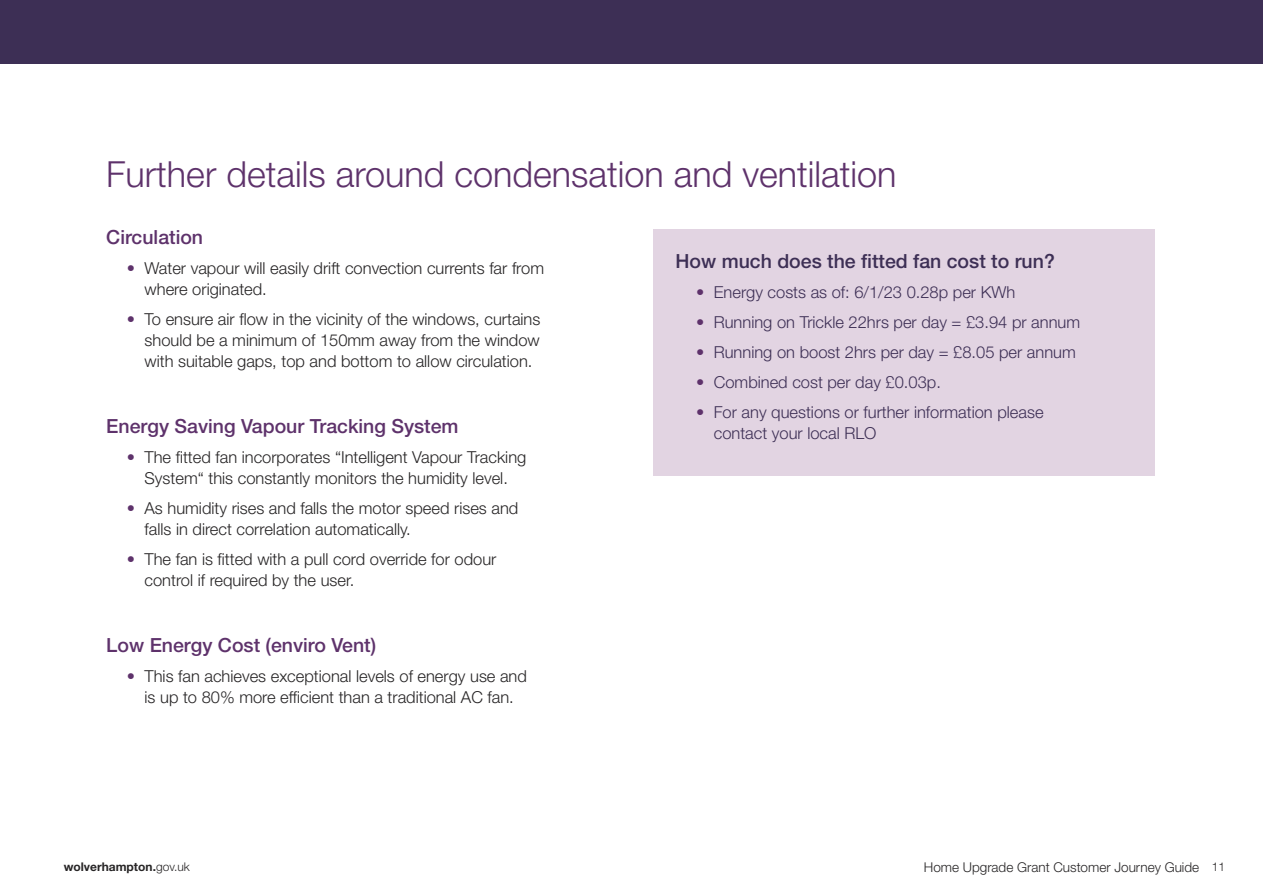
<style>
.page{position:relative;width:1263px;height:893px;background:#fff}
.page>*{position:absolute;margin:0;border:0;box-sizing:border-box;transform-origin:0 0}
.t1{font:300 36px "Helvetica Neue LT Std";color:#5e326b}
.t2{font:500 19.5px "Helvetica Neue LT Std";color:#5e326b}
.t3{font:500 19.5px "Helvetica Neue LT Std";color:#3d2f55}
.t4{font:300 16.5px/21px "Helvetica Neue LT Std";color:#272526}
.t5{font:300 16.5px/21px "Helvetica Neue LT Std";color:#3d2f55}
.t6{font:300 13.5px "Helvetica Neue LT Std";color:#272526}
.t7{font:700 12px "Helvetica Neue LT Std";color:#272526}
.t8{font:300 12px "Helvetica Neue LT Std";color:#272526}
.s1{color:#5e326b}
.s2{font-weight:300}
</style>
<div class="page">
<div style="left:0;top:0;width:1263px;height:64px;background:#3d2f55"></div>
<div style="left:653px;top:230px;width:501px;height:246px;background:#e2d4e2"></div>
<p class="t1" style="left:106px;top:162px;width:792px">Further details around condensation and ventilation</p>
<p class="t2" style="left:106px;top:230px;width:98px">Circulation</p>
<p class="t4" style="left:145px;top:259px;width:401px;text-indent:-18px"><span class="s1">•</span> Water vapour will easily drift convection currents far from where originated.</p>
<p class="t4" style="left:145px;top:310px;width:397px;text-align:justify;text-indent:-18px"><span class="s1">•</span> To ensure air flow in the vicinity of the windows, curtains should be a minimum of 150mm away from the window with suitable gaps, top and bottom to allow circulation.</p>
<p class="t2" style="left:106px;top:419px;width:354px">Energy Saving Vapour Tracking System</p>
<p class="t4" style="left:127px;top:448px;width:401px;text-align:center"><span class="s1">•</span> The fitted fan incorporates “Intelligent Vapour Tracking<br>System“ this constantly monitors the humidity level.</p>
<p class="t4" style="left:145px;top:499px;width:375px;text-indent:-18px"><span class="s1">•</span> As humidity rises and falls the motor speed rises and falls in direct correlation automatically.</p>
<p class="t4" style="left:145px;top:550px;width:353px;text-indent:-18px"><span class="s1">•</span> The fan is fitted with a pull cord override for odour control if required by the user.</p>
<p class="t2" style="left:106px;top:638px;width:271px">Low Energy Cost (enviro Vent)</p>
<p class="t4" style="left:127px;top:667px;width:401px;text-align:center"><span class="s1">•</span> This fan achieves exceptional levels of energy use and is up to 80% more efficient than a traditional AC fan.</p>
<p class="t3" style="left:675px;top:254px;width:381px">How much does the fitted fan cost to run?</p>
<p class="t5" style="left:696px;top:283px;width:320px"><span class="s1">•</span> Energy costs as of: 6/1/23 0.28p per KWh</p>
<p class="t5" style="left:696px;top:313px;width:385px"><span class="s1">•</span> Running on Trickle 22hrs per day = £3.94 pr annum</p>
<p class="t5" style="left:696px;top:343px;width:381px"><span class="s1">•</span> Running on boost 2hrs per day = £8.05 per annum</p>
<p class="t5" style="left:696px;top:373px;width:246px"><span class="s1">•</span> Combined cost per day £0.03p.</p>
<p class="t5" style="left:714px;top:403px;width:331px;text-indent:-18px"><span class="s1">•</span> For any questions or further information please contact your local RLO</p>
<p class="t7" style="left:64px;top:860px;width:127px">wolverhampton.<span class="s2">gov.uk</span></p>
<p class="t6" style="left:924px;top:862px;width:277px">Home Upgrade Grant Customer Journey Guide</p>
<p class="t8" style="left:1212px;top:862px;width:15px">11</p>
</div>
